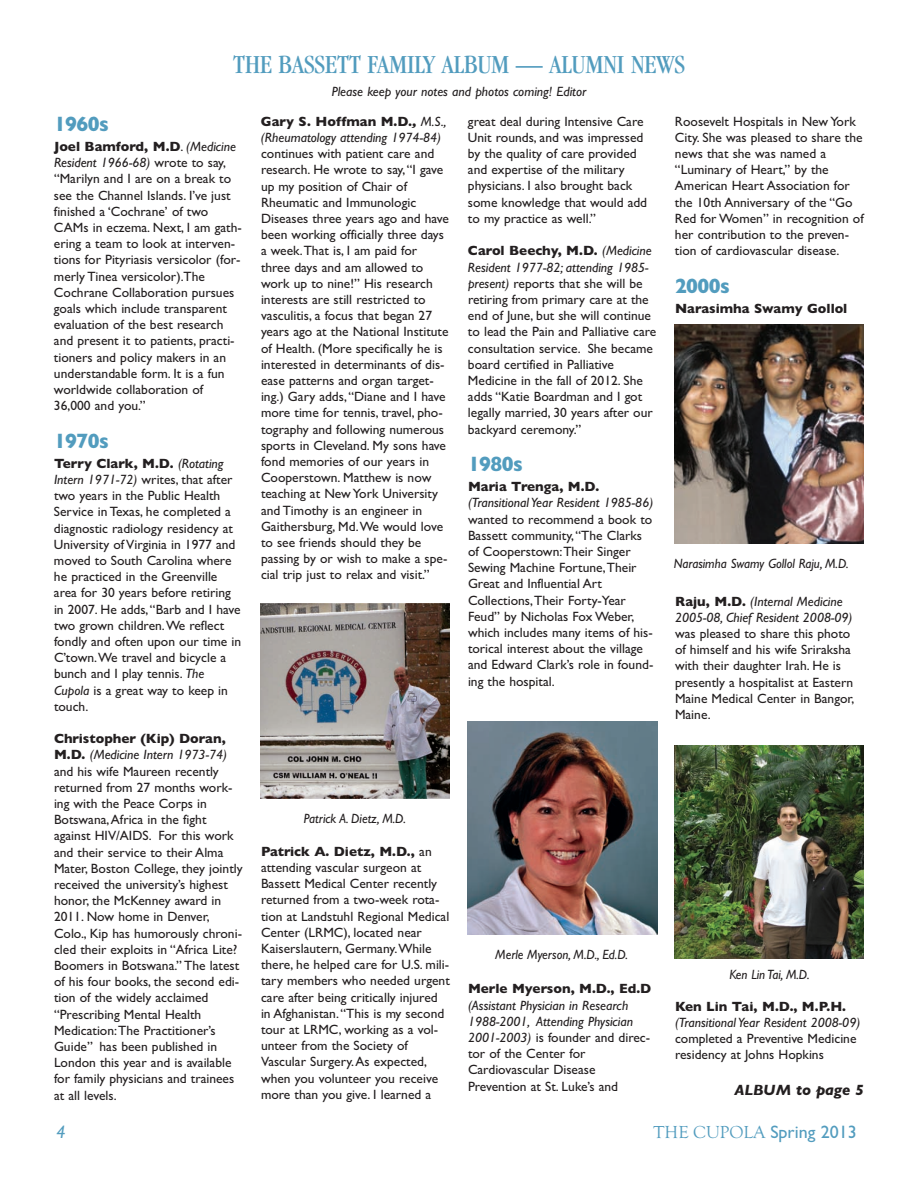
<style>
.page{position:relative;width:918px;height:1188px;background:#fff}
.page>*{position:absolute;margin:0;border:0;box-sizing:border-box;transform-origin:0 0}
.t1{font:condensed 27px "Garamond";color:#529cbe}
.t2{font:700 21px "Gill Sans";letter-spacing:-.03em;color:#529cbe;scale:.95 1}
.t3{font:18px "Gill Sans";color:#529cbe}
.t4{font:italic 18px "Gill Sans";color:#529cbe}
.t5{font:italic 700 15px "Gill Sans";color:#231f20}
.t6{font:13.5px/16.2px "Gill Sans";color:#231f20}
.t7{font:italic 13.5px/16.2px "Gill Sans";color:#231f20}
.t8{font:italic 13.5px "Gill Sans";color:#231f20;scale:.95 1}
.t9{font:700 13.5px "Gill Sans";color:#231f20}
.s1{font-weight:700}
.s2{font-style:italic}
.s3{font-weight:700;font-style:normal}
.s4{font-family:"Goudy Old Style T"}
</style>
<div class="page">
<img style="left:467px;top:721px;width:190px;height:213px">
<img style="left:674px;top:746px;width:190px;height:213px">
<img style="left:261px;top:604px;width:189px;height:195px">
<img style="left:675px;top:324px;width:189px;height:220px">
<h1 class="t1" style="left:233px;top:54px;width:453px">THE BASSETT FAMILY ALBUM — ALUMNI NEWS</h1>
<p class="t7" style="left:332px;top:83px;width:256px">Please keep your notes and photos coming! Editor</p>
<h2 class="t2" style="left:54px;top:111px;width:59px">1960s</h2>
<p class="t6" style="left:54px;top:138px;width:189px"><span class="s1">Joel Bamford, M.D</span>. <span class="s2">(Medicine<br>Resident 1966-68)</span> wrote to say, “Marilyn and I are on a break to see the Channel Islands. I’ve just finished a ‘Cochrane’ of two<br>CAMs in eczema. Next, I am gath&shy;ering a team to look at interven&shy;tions for Pityriasis versicolor (for&shy;merly Tinea versicolor).The<br>Cochrane Collaboration pursues goals which include transparent evaluation of the best research and present it to patients, practi&shy;tioners and policy makers in an understandable form. It is a fun worldwide collaboration of<br>36,000 and you.”</p>
<h2 class="t2" style="left:54px;top:428px;width:59px">1970s</h2>
<p class="t6" style="left:54px;top:455px;width:189px"><span class="s1">Terry Clark, M.D.</span> <span class="s2">(Rotating<br>Intern 1971-72)</span> writes, that after two years in the Public Health<br>Service in Texas, he completed a diagnostic radiology residency at<br>University of Virginia in 1977 and moved to South Carolina where he practiced in the Greenville area for 30 years before retiring in 2007. He adds,“Barb and I have two grown children.We reflect fondly and often upon our time in<br>C’town.We travel and bicycle a bunch and I play tennis. <span class="s2">The<br>Cupola</span> is a great way to keep in touch.</p>
<p class="t6" style="left:54px;top:730px;width:190px"><span class="s1">Christopher (Kip) Doran,<br>M.D.</span> <span class="s2">(Medicine Intern 1973-74) </span>and his wife Maureen recently returned from 27 months work&shy;ing with the Peace Corps in<br>Botswana,Africa in the fight against HIV/AIDS. For this work and their service to their Alma<br>Mater, Boston College, they jointly received the university’s highest honor, the McKenney award in<br>2011. Now home in Denver,<br>Colo., Kip has humorously chroni&shy;cled their exploits in “Africa Lite?<br>Boomers in Botswana.” The latest of his four books, the second edi&shy;tion of the widely acclaimed “Prescribing Mental Health<br>Medication:The Practitioner’s<br>Guide” has been published in<br>London this year and is available for family physicians and trainees at all levels.</p>
<p class="t7" style="left:261px;top:113px;width:187px"><span class="s3">Gary S. Hoffman M.D</span><span class="s1">.,</span> M.S., (Rheumatology attending 1974-84)</p>
<p class="t6" style="left:261px;top:145px;width:190px">continues with patient care and research. He wrote to say,“I gave up my position of Chair of<br>Rheumatic and Immunologic<br>Diseases three years ago and have been working officially three days a week.That is, I am paid for three days and am allowed to work up to nine!” His research interests are still restricted to vasculitis, a focus that began 27 years ago at the National Institute of Health. (More specifically he is interested in determinants of dis&shy;ease patterns and organ target&shy;ing.) Gary adds,“Diane and I have more time for tennis, travel, pho&shy;tography and following numerous sports in Cleveland. My sons have fond memories of our years in<br>Cooperstown. Matthew is now teaching at New York University and Timothy is an engineer in<br>Gaithersburg, Md.We would love to see friends should they be passing by or wish to make a spe&shy;cial trip just to relax and visit.”</p>
<p class="t6" style="left:468px;top:113px;width:181px">great deal during Intensive Care<br>Unit rounds, and was impressed by the quality of care provided and expertise of the military physicians. I also brought back some knowledge that would add to my practice as well.”</p>
<p class="t6" style="left:468px;top:243px;width:190px"><span class="s1">Carol Beechy, M.D.</span> <span class="s2">(Medicine<br>Resident 1977-82; attending 1985- present)</span> reports that she will be retiring from primary care at the end of June, but she will continue to lead the Pain and Palliative care consultation service. She became board certified in Palliative<br>Medicine in the fall of 2012. She adds “Katie Boardman and I got legally married, 30 years after our backyard ceremony.”</p>
<h2 class="t2" style="left:468px;top:451px;width:59px">1980s</h2>
<p class="t9" style="left:468px;top:479px;width:133px">Maria Trenga, M.D.</p>
<p class="t7" style="left:468px;top:495px;width:187px">(Transitional Year Resident 1985-86)</p>
<p class="t6" style="left:468px;top:511px;width:187px">wanted to recommend a book to<br>Bassett community,“The Clarks of Cooperstown:Their Singer<br>Sewing Machine Fortune,Their<br>Great and Influential Art<br>Collections,Their Forty-Year<br>Feud” by Nicholas Fox Weber, which includes many items of his&shy;torical interest about the village and Edward Clark’s role in found&shy;ing the hospital.</p>
<p class="t6" style="left:675px;top:113px;width:190px">Roosevelt Hospitals in New York<br>City. She was pleased to share the news that she was named a “Luminary of Heart,” by the<br>American Heart Association for the 10th Anniversary of the “Go<br>Red for Women” in recognition of her contribution to the preven&shy;tion of cardiovascular disease.</p>
<h2 class="t2" style="left:675px;top:273px;width:59px">2000s</h2>
<p class="t9" style="left:675px;top:300px;width:174px">Narasimha Swamy Gollol</p>
<p class="t8" style="left:674px;top:556px;width:186px">Narasimha Swamy Gollol Raju, M.D.</p>
<p class="t7" style="left:675px;top:593px;width:179px"><span class="s3">Raju, M.D.</span> (Internal Medicine<br>2005-08, Chief Resident 2008-09)</p>
<p class="t6" style="left:675px;top:625px;width:181px">was pleased to share this photo of himself and his wife Sriraksha with their daughter Irah. He is presently a hospitalist at Eastern<br>Maine Medical Center in Bangor,<br>Maine.</p>
<p class="t8" style="left:304px;top:810px;width:109px">Patrick A. Dietz, M.D.</p>
<p class="t6" style="left:261px;top:843px;width:190px"><span class="s1">Patrick A. Dietz, M.D.,</span> an attending vascular surgeon at<br>Bassett Medical Center recently returned from a two-week rota&shy;tion at Landstuhl Regional Medical<br>Center (LRMC), located near<br>Kaiserslautern, Germany.While there, he helped care for U.S. mili&shy;tary members who needed urgent care after being critically injured in Afghanistan.“This is my second tour at LRMC, working as a vol&shy;unteer from the Society of<br>Vascular Surgery.As expected, when you volunteer you receive more than you give. I learned a</p>
<p class="t8" style="left:495px;top:946px;width:141px">Merle Myerson, M.D., Ed.D.</p>
<p class="t9" style="left:468px;top:981px;width:185px">Merle Myerson, M.D., Ed.D</p>
<p class="t6" style="left:468px;top:997px;width:184px"><span class="s2">(Assistant Physician in Research<br>1988-2001, Attending Physician<br>2001-2003)</span> is founder and direc&shy;tor of the Center for<br>Cardiovascular Disease<br>Prevention at St. Luke’s and</p>
<p class="t8" style="left:729px;top:966px;width:86px">Ken Lin Tai, M.D.</p>
<p class="t9" style="left:675px;top:998px;width:173px">Ken Lin Tai, M.D., M.P.H.</p>
<p class="t7" style="left:675px;top:1014px;width:187px">(Transitional Year Resident 2008-09)</p>
<p class="t6" style="left:675px;top:1030px;width:183px">completed a Preventive Medicine residency at Johns Hopkins</p>
<p class="t5" style="left:735px;top:1081px;width:131px">ALBUM to page 5</p>
<h3 class="t4" style="left:56px;top:1121px;width:11px">4</h3>
<h3 class="t3" style="left:654px;top:1121px;width:205px"><span class="s4">THE CUPOLA</span> Spring 2013</h3>
</div>
